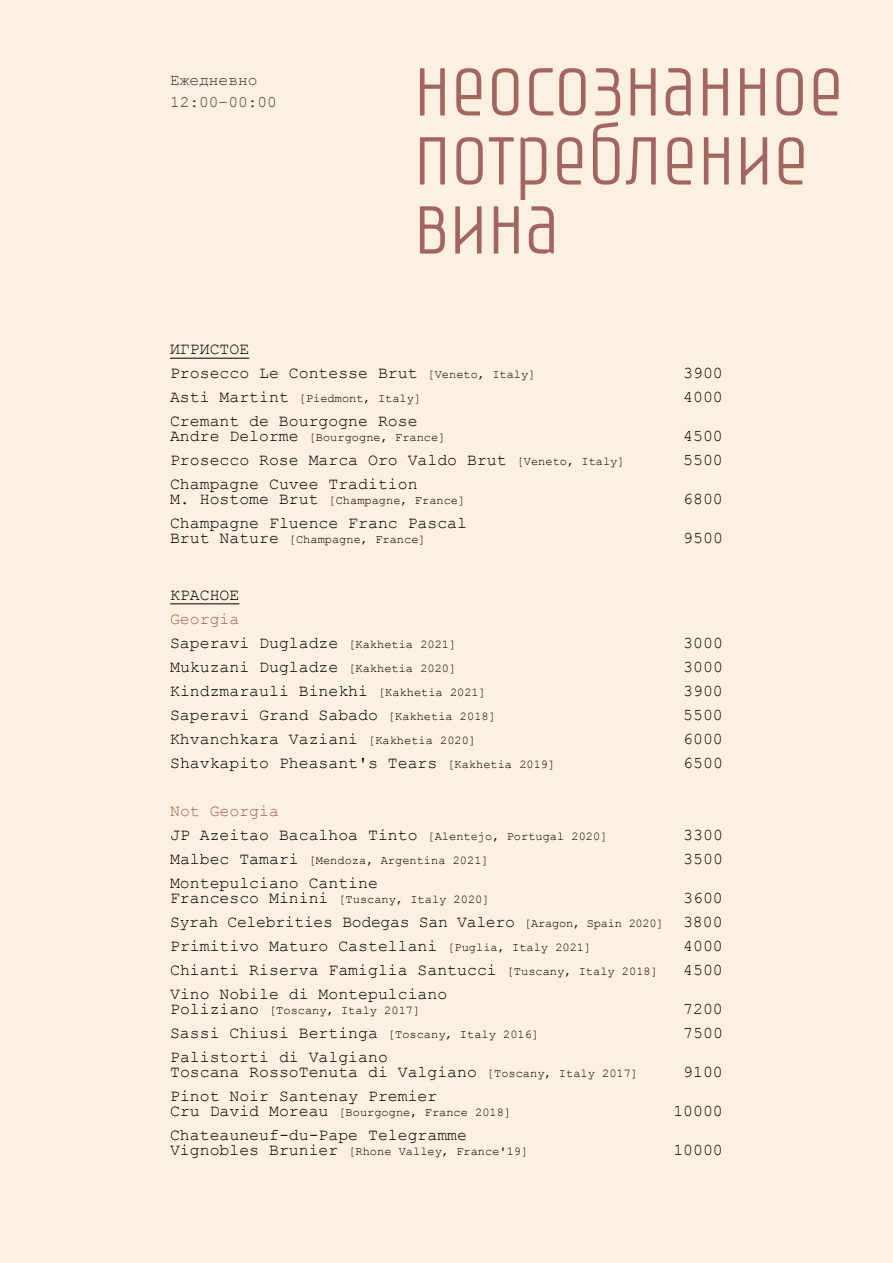
<style>
.page{position:relative;width:893px;height:1263px;background:#fcf0e0}
.page>*{position:absolute;margin:0;border:0;box-sizing:border-box;transform-origin:0 0}
.t1{font:condensed 85.95px/69px "Rawer";color:#a2655f}
.t2{font:16.5px/24px "Courier New";color:#000}
.t3{font:16.5px "Courier New";color:#a2655f}
.t4{font:16.2px/22.8px "Courier New";color:#3c3c3c}
.t5{font:12px "Courier New";color:#000}
.s1{font-size:12px}
.s2{font-size:16.5px}
.s3{color:#a2655f}
</style>
<div class="page">
<hr style="left:170px;top:358px;width:79px;height:1px;background:#000">
<hr style="left:170px;top:603px;width:69px;height:1px;background:#000">
<p class="t4" style="left:170px;top:68px;width:108px">Ежедневно<br>12:00–00:00</p>
<h1 class="t1" style="left:414px;top:51px;width:432px">неосознанное потребление вина</h1>
<p class="t2" style="left:170px;top:337px;width:367px">ИГРИСТОЕ<br>Prosecco Le Contesse Brut <span class="s1">[Veneto, Italy]</span></p>
<p class="t2" style="left:683px;top:361px;width:41px">3900</p>
<p class="t5" style="left:170px;top:391px;width:253px"><span class="s2">Asti Martint</span> [Piedmont, Italy]</p>
<p class="t2" style="left:683px;top:385px;width:41px">4000</p>
<p class="t2" style="left:170px;top:409px;width:249px">Cremant de Bourgogne Rose</p>
<p class="t5" style="left:170px;top:430px;width:277px"><span class="s2">Andre Delorme</span> [Bourgogne, France]</p>
<p class="t2" style="left:683px;top:424px;width:41px">4500</p>
<p class="t2" style="left:170px;top:448px;width:456px">Prosecco Rose Marca Oro Valdo Brut <span class="s1">[Veneto, Italy]</span></p>
<p class="t2" style="left:683px;top:448px;width:41px">5500</p>
<p class="t2" style="left:170px;top:472px;width:249px">Champagne Cuvee Tradition</p>
<p class="t5" style="left:170px;top:493px;width:297px"><span class="s2">M. Hostome Brut</span> [Champagne, France]</p>
<p class="t2" style="left:683px;top:487px;width:41px">6800</p>
<p class="t2" style="left:170px;top:511px;width:299px">Champagne Fluence Franc Pascal</p>
<p class="t5" style="left:170px;top:532px;width:257px"><span class="s2">Brut Nature</span> [Champagne, France]</p>
<p class="t2" style="left:683px;top:526px;width:41px">9500</p>
<p class="t2" style="left:170px;top:582px;width:71px">КРАСНОЕ</p>
<p class="t2" style="left:170px;top:606px;width:288px"><span class="s3">Georgia<br></span>Saperavi Dugladze <span class="s1">[Kakhetia 2021]</span></p>
<p class="t2" style="left:683px;top:630px;width:41px">3000</p>
<p class="t2" style="left:170px;top:654px;width:288px">Mukuzani Dugladze <span class="s1">[Kakhetia 2020]</span></p>
<p class="t2" style="left:683px;top:654px;width:41px">3000</p>
<p class="t2" style="left:170px;top:678px;width:317px">Kindzmarauli Binekhi <span class="s1">[Kakhetia 2021]</span></p>
<p class="t2" style="left:683px;top:678px;width:41px">3900</p>
<p class="t2" style="left:170px;top:702px;width:327px">Saperavi Grand Sabado <span class="s1">[Kakhetia 2018]</span></p>
<p class="t2" style="left:683px;top:702px;width:41px">5500</p>
<p class="t2" style="left:170px;top:726px;width:308px">Khvanchkara Vaziani <span class="s1">[Kakhetia 2020]</span></p>
<p class="t2" style="left:683px;top:726px;width:41px">6000</p>
<p class="t2" style="left:170px;top:750px;width:387px">Shavkapito Pheasant's Tears <span class="s1">[Kakhetia 2019]</span></p>
<p class="t2" style="left:683px;top:750px;width:41px">6500</p>
<p class="t3" style="left:170px;top:801px;width:110px">Not Georgia</p>
<p class="t5" style="left:170px;top:829px;width:439px"><span class="s2">JP Azeitao Bacalhoa Tinto</span> [Alentejo, Portugal 2020]</p>
<p class="t2" style="left:683px;top:822px;width:41px">3300</p>
<p class="t5" style="left:170px;top:853px;width:320px"><span class="s2">Malbec Tamari</span> [Mendoza, Argentina 2021]</p>
<p class="t2" style="left:683px;top:846px;width:41px">3500</p>
<p class="t2" style="left:170px;top:870px;width:209px">Montepulciano Cantine</p>
<p class="t5" style="left:170px;top:892px;width:321px"><span class="s2">Francesco Minini</span> [Tuscany, Italy 2020]</p>
<p class="t2" style="left:170px;top:885px;width:554px;text-align:justify;text-indent:513px">3600<br>Syrah Celebrities Bodegas San Valero <span class="s1">[Aragon, Spain 2020]</span> 3800<br>Primitivo Maturo Castellani <span class="s1">[Puglia, Italy 2021]</span></p>
<p class="t2" style="left:683px;top:933px;width:41px">4000</p>
<p class="t2" style="left:170px;top:957px;width:489px">Chianti Riserva Famiglia Santucci <span class="s1">[Tuscany, Italy 2018]</span></p>
<p class="t2" style="left:683px;top:957px;width:41px">4500</p>
<p class="t2" style="left:170px;top:981px;width:279px">Vino Nobile di Montepulciano</p>
<p class="t5" style="left:170px;top:1003px;width:252px"><span class="s2">Poliziano</span> [Toscany, Italy 2017]</p>
<p class="t2" style="left:683px;top:996px;width:41px">7200</p>
<p class="t2" style="left:170px;top:1020px;width:371px">Sassi Chiusi Bertinga <span class="s1">[Toscany, Italy 2016]</span></p>
<p class="t2" style="left:683px;top:1020px;width:41px">7500</p>
<p class="t2" style="left:170px;top:1049px;width:470px;line-height:15px">Palistorti di Valgiano<br>Toscana RossoTenuta di Valgiano <span class="s1">[Toscany, Italy 2017]</span></p>
<p class="t2" style="left:683px;top:1059px;width:41px">9100</p>
<p class="t2" style="left:170px;top:1083px;width:269px">Pinot Noir Santenay Premier</p>
<p class="t5" style="left:170px;top:1105px;width:343px"><span class="s2">Cru David Moreau</span> [Bourgogne, France 2018]</p>
<p class="t2" style="left:673px;top:1098px;width:51px">10000</p>
<p class="t2" style="left:170px;top:1122px;width:299px">Chateauneuf-du-Pape Telegramme</p>
<p class="t5" style="left:170px;top:1144px;width:360px"><span class="s2">Vignobles Brunier</span> [Rhone Valley, France'19]</p>
<p class="t2" style="left:673px;top:1137px;width:51px">10000</p>
</div>
